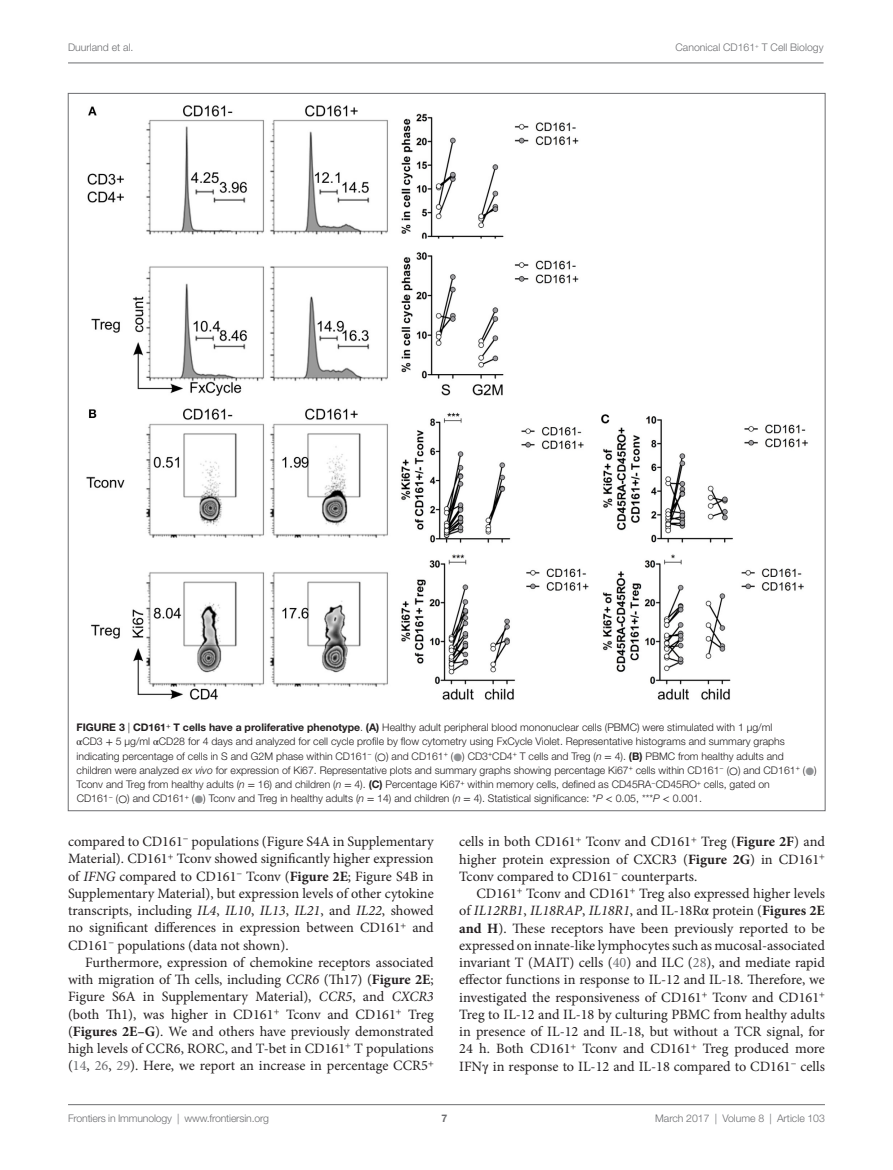
<style>
.page{position:relative;width:893px;height:1170px;background:#fff}
.page>*{position:absolute;margin:0;border:0;box-sizing:border-box;transform-origin:0 0}
.t1{font:14.25px/17.2px "Minion Pro";color:#231f20;text-align:justify}
.t2{font:300 10.5px/14.2px "Helvetica Neue LT Std";color:#231f20}
.t3{font:300 10.5px "Helvetica Neue LT Std";color:#6c6d70}
.t4{font:700 10.5px "Helvetica Neue LT Std";color:#6c6d70}
.s1{font-weight:700}
.s2{font-family:"STIX General";font-weight:400}
.s3{font-family:"STIX General";font-weight:400;color:#939598}
.s4{font-style:italic}
.s5{color:#6c6d70}
.s6{font-family:"STIX General"}
</style>
<div class="page">
<img style="left:86px;top:105px;width:722px;height:595px">
<hr style="left:68px;top:1104px;width:757px;height:1px;background:#6c6d70">
<hr style="left:68px;top:63px;width:755px;height:1px;background:#6c6d70">
<p class="t3" style="left:68px;top:41px;width:67px">Duurland et al.</p>
<p class="t3" style="left:675px;top:41px;width:150px">Canonical CD161<sup>+</sup> T Cell Biology</p>
<p class="t2" style="left:77px;top:719px;width:741px"><span class="s1">FIG URE 3</span> | <span class="s1">CD161</span><sup>+</sup> <span class="s1">T cells have a proliferative phenotype</span>. <span class="s1">(A)</span> Healthy adult peripheral blood mononuclear cells (PBMC) were stimulated with 1 µg/ml<br><span class="s2">α</span>CD3 <span class="s2">+</span> 5 µg/ml <span class="s2">α</span>CD28 for 4 days and analyzed for cell cycle profile by flow cytometry using FxCycle Violet. Representative histograms and summary graphs indicating percentage of cells in S and G2M phase within CD161<sup>−</sup> (<span class="s2">○</span>) and CD161<sup>+</sup> (<span class="s3">●</span>) CD3<sup>+</sup>CD4<sup>+</sup> T cells and Treg (<span class="s4">n</span> <span class="s2">=</span> 4). <span class="s1">(B)</span> PBMC from healthy adults and children were analyzed <span class="s4">ex vivo</span> for expression of Ki67. Representative plots and summary graphs showing percentage Ki67<sup>+</sup> cells within CD161<sup>−</sup> (<span class="s2">○</span>) and CD161<sup>+</sup> (<span class="s3">●</span>)<br>Tconv and Treg from healthy adults (<span class="s4">n</span> <span class="s2">=</span> 16) and children (<span class="s4">n</span> <span class="s2">=</span> 4). <span class="s1">(C)</span> Percentage Ki67<sup>+</sup> within memory cells, defined as CD45RA<sup>−</sup>CD45RO<sup>+</sup> cells, gated on<br>CD161<sup>−</sup> (<span class="s2">○</span>) and CD161<sup>+</sup> (<span class="s3">●</span>) Tconv and Treg in healthy adults (<span class="s4">n</span> <span class="s2">=</span> 14) and children (<span class="s4">n</span> <span class="s2">=</span> 4). Statistical significance: *<span class="s4">P</span> <span class="s2">&lt;</span> 0.05, ***<span class="s4">P</span> <span class="s2">&lt;</span> 0.001.</p>
<p class="t1" style="left:68px;top:832px;width:367px">compared to CD161<sup>−</sup> populations (Figure S4A in Supplementary Material). CD161<sup>+</sup> Tconv showed significantly higher expression of <span class="s4">IFNG</span> compared to CD161<sup>−</sup> Tconv (<span class="s1">Figure 2E</span>; Figure S4B in Supplementary Material), but expression levels of other cytokine transcripts, including <span class="s4">IL4</span>, <span class="s4">IL10</span>, <span class="s4">IL13</span>, <span class="s4">IL21</span>, and <span class="s4">IL22</span>, showed no significant differences in expression between CD161<sup>+</sup> and CD161<sup>−</sup> populations (data not shown).</p>
<p class="t1" style="left:68px;top:953px;width:367px;text-indent:17px">Furthermore, expression of chemokine receptors associated with migration of Th cells, including <span class="s4">CCR6</span> (Th17) (<span class="s1">Figure 2E</span>; Figure S6A in Supplementary Material), <span class="s4">CCR5</span>, and <span class="s4">CXCR3 </span>(both Th1), was higher in CD161<sup>+</sup> Tconv and CD161<sup>+</sup> Treg (<span class="s1">Figures 2E–G</span>). We and others have previously demonstrated high levels of CCR6, RORC, and T-bet in CD161<sup>+</sup> T populations (<span class="s5">14</span>, <span class="s5">26</span>, <span class="s5">29</span>). Here, we report an increase in percentage CCR5<sup>+</sup></p>
<p class="t1" style="left:459px;top:833px;width:367px">cells in both CD161<sup>+</sup> Tconv and CD161<sup>+</sup> Treg (<span class="s1">Figure 2F</span>) and higher protein expression of CXCR3 (<span class="s1">Figure 2G</span>) in CD161<sup>+ </sup>Tconv compared to CD161<sup>−</sup> counterparts.</p>
<p class="t1" style="left:459px;top:884px;width:367px;text-indent:17px">CD161<sup>+</sup> Tconv and CD161<sup>+</sup> Treg also expressed higher levels of <span class="s4">IL12RB1</span>, <span class="s4">IL18RAP</span>, <span class="s4">IL18R1</span>, and IL-18R<span class="s6">α</span> protein (<span class="s1">Figures 2E and H</span>). These receptors have been previously reported to be expressed on innate-like lymphocytes such as mucosal-associated invariant T (MAIT) cells (<span class="s5">40</span>) and ILC (<span class="s5">28</span>), and mediate rapid effector functions in response to IL-12 and IL-18. Therefore, we investigated the responsiveness of CD161<sup>+</sup> Tconv and CD161<sup>+ </sup>Treg to IL-12 and IL-18 by culturing PBMC from healthy adults in presence of IL-12 and IL-18, but without a TCR signal, for 24 h. Both CD161<sup>+</sup> Tconv and CD161<sup>+</sup> Treg produced more IFN<span class="s6">γ</span> in response to IL-12 and IL-18 compared to CD161<sup>−</sup> cells</p>
<p class="t3" style="left:68px;top:1111px;width:203px">Frontiers in Immunology | www.frontiersin.org</p>
<p class="t3" style="left:655px;top:1111px;width:171px">March 2017 | Volume 8 | Article 103</p>
<p class="t4" style="left:441px;top:1111px;width:7px">7</p>
</div>
